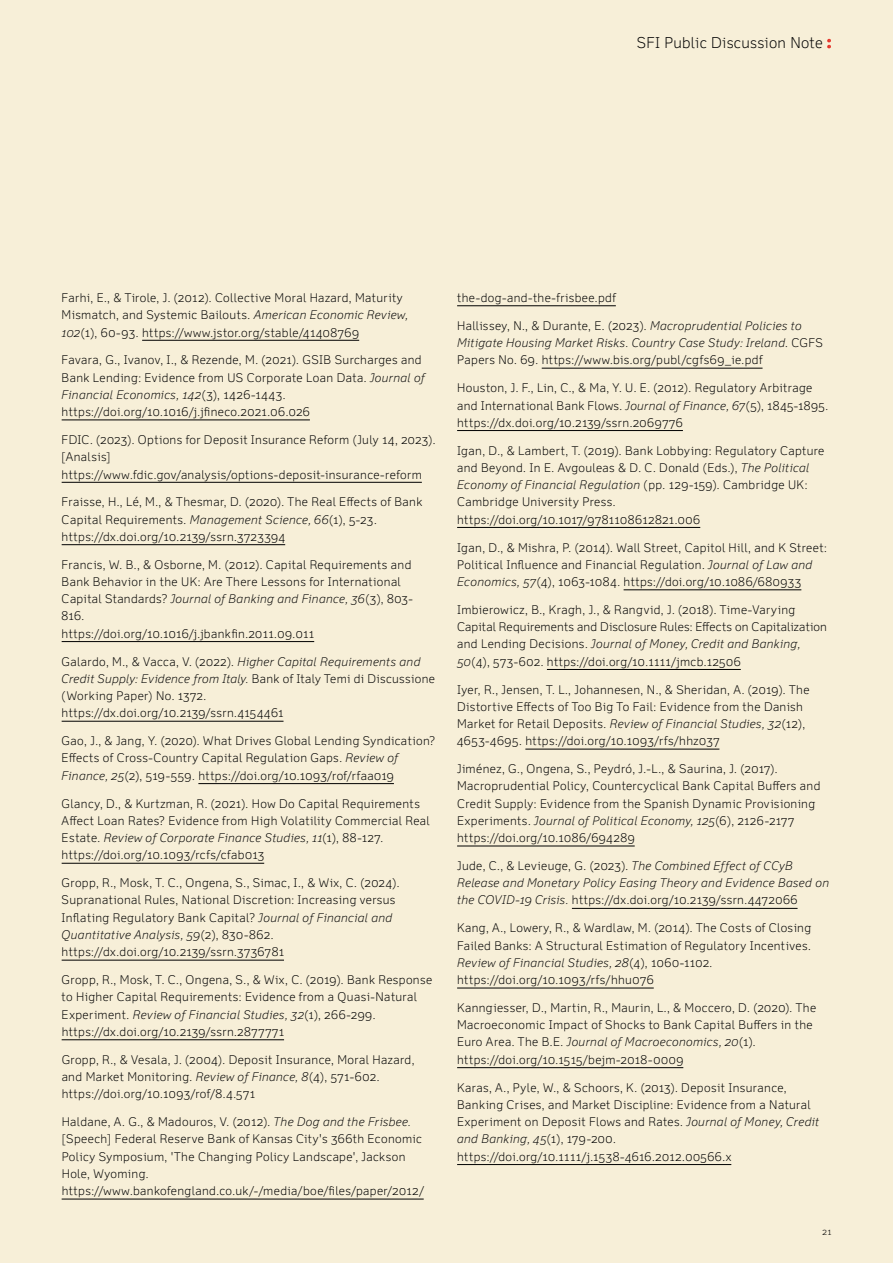
<style>
.page{position:relative;width:893px;height:1263px;background:#f7efd8}
.page>*{position:absolute;margin:0;border:0;box-sizing:border-box;transform-origin:0 0}
.t1{font:300 15px "Felbridge Pro";letter-spacing:.02em;color:#000}
.t2{font:300 12px/17.2px "Felbridge Pro";letter-spacing:.03em;color:#000}
.t3{font:italic 300 12px/17.2px "Felbridge Pro";letter-spacing:.025em;color:#000}
.t4{font:300 9px "Felbridge Pro";color:#000}
.s1{font-weight:700;font-size:16.5px;color:#e5342a}
.s2{font-style:italic}
.s3{font-style:normal}
</style>
<div class="page">
<hr style="left:142px;top:340px;width:217px;height:1px;background:#000">
<hr style="left:62px;top:420px;width:248px;height:1px;background:#000">
<hr style="left:62px;top:482px;width:360px;height:1px;background:#000">
<hr style="left:62px;top:544px;width:223px;height:1px;background:#000">
<hr style="left:62px;top:641px;width:252px;height:1px;background:#000">
<hr style="left:62px;top:721px;width:222px;height:1px;background:#000">
<hr style="left:198px;top:783px;width:196px;height:1px;background:#000">
<hr style="left:62px;top:863px;width:202px;height:1px;background:#000">
<hr style="left:62px;top:960px;width:222px;height:1px;background:#000">
<hr style="left:62px;top:1039px;width:222px;height:1px;background:#000">
<hr style="left:62px;top:1199px;width:362px;height:1px;background:#000">
<hr style="left:457px;top:305px;width:159px;height:1px;background:#000">
<hr style="left:542px;top:368px;width:220px;height:1px;background:#000">
<hr style="left:457px;top:430px;width:226px;height:1px;background:#000">
<hr style="left:457px;top:527px;width:243px;height:1px;background:#000">
<hr style="left:624px;top:589px;width:177px;height:1px;background:#000">
<hr style="left:547px;top:669px;width:194px;height:1px;background:#000">
<hr style="left:525px;top:749px;width:194px;height:1px;background:#000">
<hr style="left:457px;top:846px;width:178px;height:1px;background:#000">
<hr style="left:572px;top:908px;width:225px;height:1px;background:#000">
<hr style="left:457px;top:988px;width:197px;height:1px;background:#000">
<hr style="left:457px;top:1067px;width:226px;height:1px;background:#000">
<hr style="left:457px;top:1164px;width:274px;height:1px;background:#000">
<p class="t1" style="left:637px;top:34px;width:196px">SFI Public Discussion Note <span class="s1">:</span></p>
<p class="t2" style="left:62px;top:289px;width:348px">Farhi, E., &amp; Tirole, J. (2012). Collective Moral Hazard, Maturity<br>Mismatch, and Systemic Bailouts. <span class="s2">American Economic Review,<br>102</span>(1), 60-93. https://www.jstor.org/stable/41408769</p>
<p class="t2" style="left:62px;top:351px;width:365px">Favara, G., Ivanov, I., &amp; Rezende, M. (2021). GSIB Surcharges and Bank Lending: Evidence from US Corporate Loan Data. <span class="s2">Journal of Financial Economics, 142</span>(3), 1426-1443. https://doi.org/10.1016/j.jfineco.2021.06.026</p>
<p class="t2" style="left:62px;top:431px;width:375px">FDIC. (2023). Options for Deposit Insurance Reform (July 14, 2023). [Analsis] https://www.fdic.gov/analysis/options-deposit-insurance-reform</p>
<p class="t2" style="left:62px;top:493px;width:362px">Fraisse, H., Lé, M., &amp; Thesmar, D. (2020). The Real Effects of Bank<br>Capital Requirements. <span class="s2">Management Science, 66</span>(1), 5-23. https://dx.doi.org/10.2139/ssrn.3723394</p>
<p class="t2" style="left:62px;top:556px;width:353px">Francis, W. B., &amp; Osborne, M. (2012). Capital Requirements and Bank Behavior in the UK: Are There Lessons for International Capital Standards? <span class="s2">Journal of Banking and Finance, 36</span>(3), 803- 816.<br>https://doi.org/10.1016/j.jbankfin.2011.09.011</p>
<p class="t2" style="left:62px;top:653px;width:375px">Galardo, M., &amp; Vacca, V. (2022). <span class="s2">Higher Capital Requirements and Credit Supply: Evidence from Italy.</span> Bank of Italy Temi di Discussione (Working Paper) No. 1372.<br>https://dx.doi.org/10.2139/ssrn.4154461</p>
<p class="t2" style="left:62px;top:732px;width:375px">Gao, J., &amp; Jang, Y. (2020). What Drives Global Lending Syndication?<br>Effects of Cross-Country Capital Regulation Gaps. <span class="s2">Review of<br>Finance, 25</span>(2), 519-559. https://doi.org/10.1093/rof/rfaa019</p>
<p class="t2" style="left:62px;top:795px;width:370px">Glancy, D., &amp; Kurtzman, R. (2021). How Do Capital Requirements Affect Loan Rates? Evidence from High Volatility Commercial Real Estate. <span class="s2">Review of Corporate Finance Studies, 11</span>(1), 88-127. https://doi.org/10.1093/rcfs/cfab013</p>
<p class="t2" style="left:62px;top:874px;width:339px">Gropp, R., Mosk, T. C., Ongena, S., Simac, I., &amp; Wix, C. (2024).<br>Supranational Rules, National Discretion: Increasing versus Inflating Regulatory Bank Capital? <span class="s2">Journal of Financial and Quantitative Analysis, 59</span>(2), 830-862. https://dx.doi.org/10.2139/ssrn.3736781</p>
<p class="t2" style="left:62px;top:971px;width:372px">Gropp, R., Mosk, T. C., Ongena, S., &amp; Wix, C. (2019). Bank Response to Higher Capital Requirements: Evidence from a Quasi-Natural Experiment. <span class="s2">Review of Financial Studies, 32</span>(1), 266-299. https://dx.doi.org/10.2139/ssrn.2877771</p>
<p class="t2" style="left:62px;top:1051px;width:354px">Gropp, R., &amp; Vesala, J. (2004). Deposit Insurance, Moral Hazard, and Market Monitoring. <span class="s2">Review of Finance, 8</span>(4), 571-602. https://doi.org/10.1093/rof/8.4.571</p>
<p class="t2" style="left:62px;top:1113px;width:364px">Haldane, A. G., &amp; Madouros, V. (2012). <span class="s2">The Dog and the Frisbee. </span>[Speech] Federal Reserve Bank of Kansas City's 366th Economic Policy Symposium, 'The Changing Policy Landscape', Jackson Hole, Wyoming. https://www.bankofengland.co.uk/-/media/boe/files/paper/2012/</p>
<p class="t2" style="left:457px;top:289px;width:160px">the-dog-and-the-frisbee.pdf</p>
<p class="t2" style="left:457px;top:317px;width:367px">Hallissey, N., &amp; Durante, E. (2023). <span class="s2">Macroprudential Policies to<br>Mitigate Housing Market Risks. Country Case Study: Ireland</span>. CGFS<br>Papers No. 69. https://www.bis.org/publ/cgfs69_ie.pdf</p>
<p class="t2" style="left:457px;top:379px;width:373px">Houston, J. F., Lin, C., &amp; Ma, Y. U. E. (2012). Regulatory Arbitrage and International Bank Flows. <span class="s2">Journal of Finance, 67</span>(5), 1845-1895. https://dx.doi.org/10.2139/ssrn.2069776</p>
<p class="t2" style="left:457px;top:442px;width:369px">Igan, D., &amp; Lambert, T. (2019). Bank Lobbying: Regulatory Capture and Beyond. In E. Avgouleas &amp; D. C. Donald (Eds.), <span class="s2">The Political Economy of Financial Regulation</span> (pp. 129-159). Cambridge UK:<br>Cambridge University Press. https://doi.org/10.1017/9781108612821.006</p>
<p class="t2" style="left:457px;top:538px;width:371px">Igan, D., &amp; Mishra, P. (2014). Wall Street, Capitol Hill, and K Street:<br>Political Influence and Financial Regulation. <span class="s2">Journal of Law and<br>Economics, 57</span>(4), 1063-1084. https://doi.org/10.1086/680933</p>
<p class="t2" style="left:457px;top:601px;width:371px">Imbierowicz, B., Kragh, J., &amp; Rangvid, J. (2018). Time-Varying Capital Requirements and Disclosure Rules: Effects on Capitalization and Lending Decisions. <span class="s2">Journal of Money, Credit and Banking, 50</span>(4), 573-602. https://doi.org/10.1111/jmcb.12506</p>
<p class="t2" style="left:457px;top:680px;width:354px">Iyer, R., Jensen, T. L., Johannesen, N., &amp; Sheridan, A. (2019). The Distortive Effects of Too Big To Fail: Evidence from the Danish Market for Retail Deposits. <span class="s2">Review of Financial Studies, 32</span>(12), 4653-4695. https://doi.org/10.1093/rfs/hhz037</p>
<p class="t2" style="left:457px;top:760px;width:365px">Jiménez, G., Ongena, S., Peydró, J.-L., &amp; Saurina, J. (2017).<br>Macroprudential Policy, Countercyclical Bank Capital Buffers and Credit Supply: Evidence from the Spanish Dynamic Provisioning Experiments. <span class="s2">Journal of Political Economy, 125</span>(6), 2126-2177 https://doi.org/10.1086/694289</p>
<p class="t3" style="left:457px;top:857px;width:373px"><span class="s3">Jude, C., &amp; Levieuge, G. (2023).</span> The Combined Effect of CCyB<br>Release and Monetary Policy Easing Theory and Evidence Based on the COVID-19 Crisis. <span class="s3">https://dx.doi.org/10.2139/ssrn.4472066</span></p>
<p class="t2" style="left:457px;top:919px;width:355px">Kang, A., Lowery, R., &amp; Wardlaw, M. (2014). The Costs of Closing Failed Banks: A Structural Estimation of Regulatory Incentives.<br><span class="s2">Review of Financial Studies, 28</span>(4), 1060-1102. https://doi.org/10.1093/rfs/hhu076</p>
<p class="t2" style="left:457px;top:999px;width:361px">Kanngiesser, D., Martin, R., Maurin, L., &amp; Moccero, D. (2020). The Macroeconomic Impact of Shocks to Bank Capital Buffers in the Euro Area. The B.E. <span class="s2">Journal of Macroeconomics, 20</span>(1). https://doi.org/10.1515/bejm-2018-0009</p>
<p class="t2" style="left:457px;top:1078px;width:364px">Karas, A., Pyle, W., &amp; Schoors, K. (2013). Deposit Insurance, Banking Crises, and Market Discipline: Evidence from a Natural Experiment on Deposit Flows and Rates. <span class="s2">Journal of Money, Credit and Banking, 45</span>(1), 179-200. https://doi.org/10.1111/j.1538-4616.2012.00566.x</p>
<p class="t4" style="left:823px;top:1226px;width:10px">21</p>
</div>
